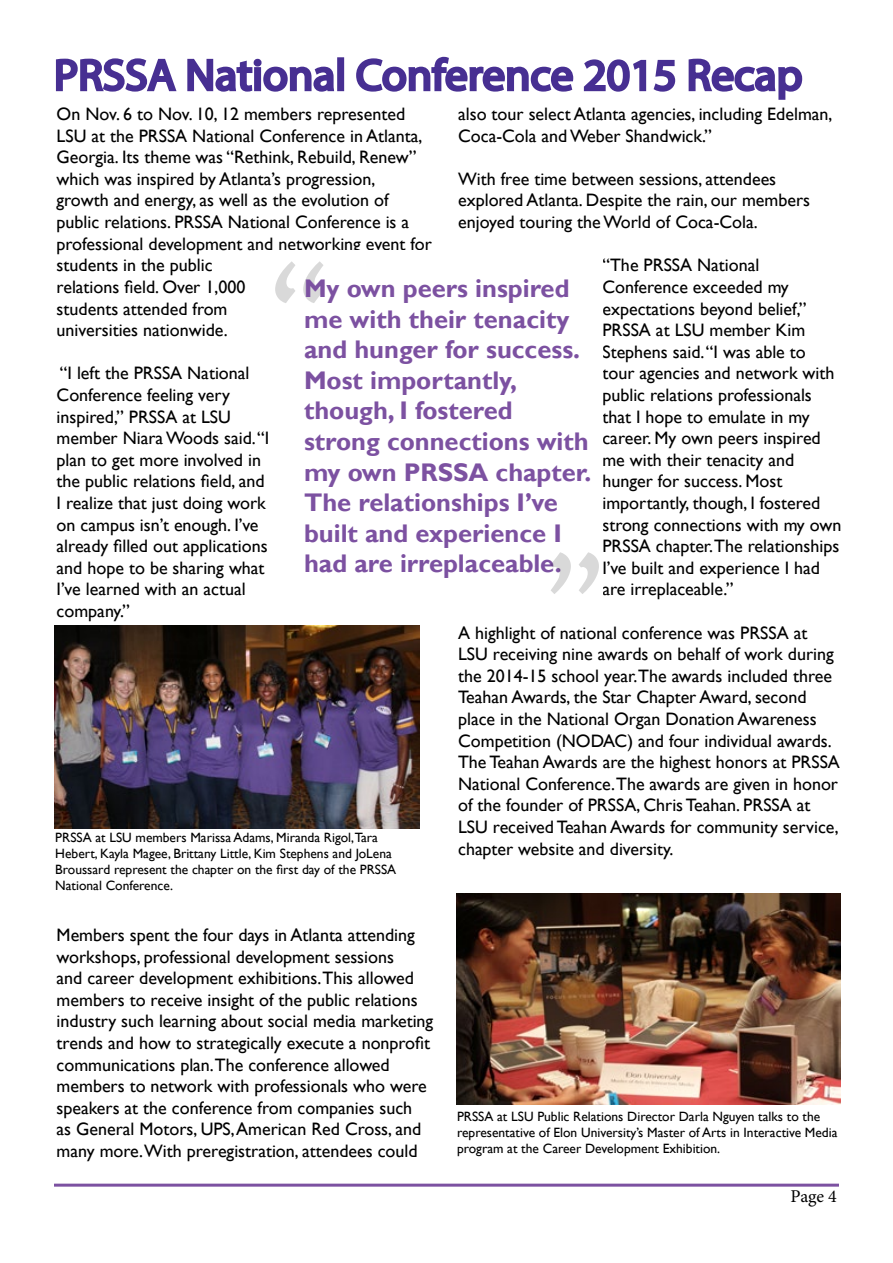
<style>
.page{position:relative;width:893px;height:1263px;background:#fff}
.page>*{position:absolute;margin:0;border:0;box-sizing:border-box;transform-origin:0 0}
.t1{font:108px "Calis MT Bol";color:#000}
.t2{font:43.5px "Myriad Pro";letter-spacing:.005em;color:#472f92;scale:1.04 1}
.t3{font:700 25.5px/30.6px "Gill Sans";color:#7c51a1}
.t4{font:18px/21.6px "Gill Sans";color:#000}
.t5{font:18px "Minion Pro";color:#000}
.t6{font:13.5px/16.2px "Gill Sans";color:#000}
</style>
<div class="page">
<hr style="left:54px;top:1183px;width:785px;height:3px;background:#7c51a1">
<svg style="left:55px;top:58px;width:122px;height:34px"></svg>
<svg style="left:187px;top:58px;width:148px;height:34px"></svg>
<div style="left:337px;top:57px;width:7px;height:34px;border:3px solid #472f92"></div>
<svg style="left:356px;top:56px;width:218px;height:36px"></svg>
<svg style="left:583px;top:59px;width:93px;height:33px"></svg>
<svg style="left:688px;top:58px;width:115px;height:42px"></svg>
<img style="left:457px;top:893px;width:383px;height:211px">
<img style="left:54px;top:625px;width:366px;height:203px">
<h2 class="t2" style="left:54px;top:48px;width:721px">PRSSA National Conference 2015 Recap</h2>
<p class="t4" style="left:57px;top:104px;width:377px">On Nov. 6 to Nov. 10, 12 members represented LSU at the PRSSA National Conference in Atlanta, Georgia. Its theme was “Rethink, Rebuild, Renew” which was inspired by Atlanta’s progression, growth and energy, as well as the evolution of public relations. PRSSA National Conference is a professional development and networking event for students in the public<br>relations field. Over 1,000<br>students attended from<br>universities nationwide.</p>
<p class="t4" style="left:57px;top:363px;width:214px">“I left the PRSSA National<br>Conference feeling very inspired,” PRSSA at LSU member Niara Woods said. “I plan to get more involved in the public relations field, and<br>I realize that just doing work on campus isn’t enough. I’ve already filled out applications and hope to be sharing what<br>I’ve learned with an actual company.”</p>
<p class="t4" style="left:458px;top:104px;width:376px">also tour select Atlanta agencies, including Edelman,<br>Coca-Cola and Weber Shandwick.”</p>
<p class="t4" style="left:458px;top:168px;width:353px">With free time between sessions, attendees explored Atlanta. Despite the rain, our members enjoyed touring the World of Coca-Cola.</p>
<p class="t4" style="left:602px;top:255px;width:241px">“The PRSSA National<br>Conference exceeded my expectations beyond belief,”<br>PRSSA at LSU member Kim<br>Stephens said. “I was able to tour agencies and network with public relations professionals that I hope to emulate in my career. My own peers inspired me with their tenacity and hunger for success. Most importantly, though, I fostered strong connections with my own<br>PRSSA chapter.The relationships<br>I’ve built and experience I had are irreplaceable.”</p>
<p class="t4" style="left:458px;top:622px;width:383px">A highlight of national conference was PRSSA at LSU receiving nine awards on behalf of work during the 2014-15 school year.The awards included three Teahan Awards, the Star Chapter Award, second place in the National Organ Donation Awareness Competition (NODAC) and four individual awards.<br>The Teahan Awards are the highest honors at PRSSA National Conference.The awards are given in honor of the founder of PRSSA, Chris Teahan. PRSSA at LSU received Teahan Awards for community service, chapter website and diversity.</p>
<h1 class="t1" style="left:266px;top:238px;width:67px">“</h1>
<h3 class="t3" style="left:304px;top:274px;width:289px">My own peers inspired me with their tenacity and hunger for success.<br>Most importantly, though, I fostered strong connections with my own PRSSA chapter.<br>The relationships I’ve built and experience I had are irreplaceable.</h3>
<h1 class="t1" style="left:543px;top:529px;width:67px">”</h1>
<p class="t6" style="left:55px;top:829px;width:342px">PRSSA at LSU members Marissa Adams, Miranda Rigol,Tara Hebert, Kayla Magee, Brittany Little, Kim Stephens and JoLena Broussard represent the chapter on the first day of the PRSSA National Conference.</p>
<p class="t4" style="left:57px;top:924px;width:378px">Members spent the four days in Atlanta attending workshops, professional development sessions<br>and career development exhibitions.This allowed members to receive insight of the public relations industry such learning about social media marketing trends and how to strategically execute a nonprofit communications plan.The conference allowed members to network with professionals who were speakers at the conference from companies such<br>as General Motors, UPS, American Red Cross, and many more.With preregistration, attendees could</p>
<p class="t6" style="left:457px;top:1108px;width:382px">PRSSA at LSU Public Relations Director Darla Nguyen talks to the representative of Elon University’s Master of Arts in Interactive Media program at the Career Development Exhibition.</p>
<p class="t5" style="left:791px;top:1184px;width:48px">Page 4</p>
</div>
